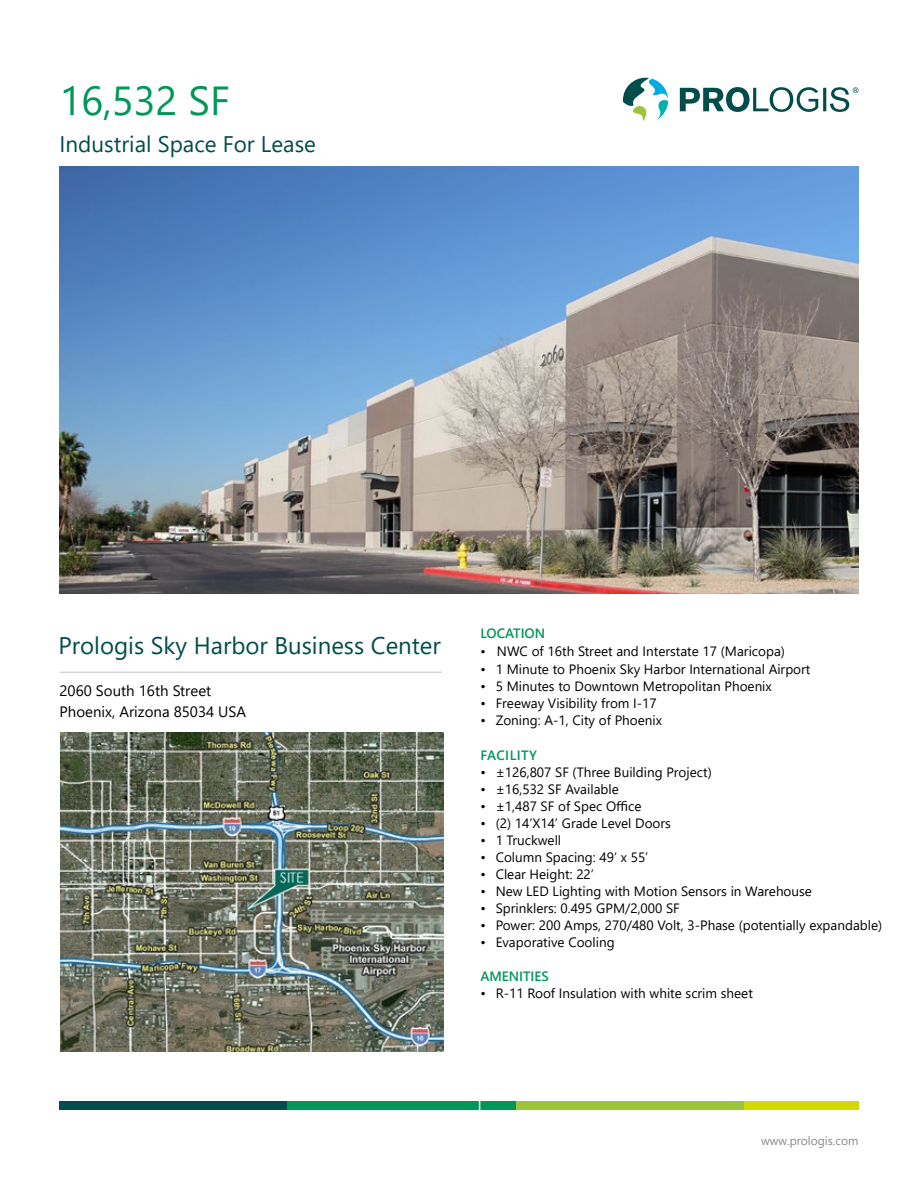
<style>
.page{position:relative;width:918px;height:1188px;background:#fff}
.page>*{position:absolute;margin:0;border:0;box-sizing:border-box;transform-origin:0 0}
.t1{font:40.5px "Segoe UI";color:#009758}
.t2{font:24px "Segoe UI";color:#004d4b}
.t3{font:22.5px "Segoe UI";color:#004d4b}
.t4{font:15px/21px "Segoe UI";color:#000}
.t5{font:13.5px "Segoe UI";color:#000}
.t6{font:600 13.5px "Segoe UI";color:#009758}
.t7{font:600 13.5px "Segoe UI";letter-spacing:.035em;color:#009758}
.t8{font:12px "Segoe UI";color:#878989}
.s1{font-size:13.2px}
</style>
<div class="page">
<div style="left:60px;top:1101px;width:228px;height:9px;background:#004d4b"></div>
<div style="left:516px;top:1101px;width:228px;height:9px;background:#9dc53c"></div>
<div style="left:288px;top:1101px;width:228px;height:9px;background:#009758"></div>
<div style="left:744px;top:1101px;width:114px;height:9px;background:#d3d800"></div>
<hr style="left:60px;top:672px;width:382px;height:1px;background:#c5c5c5">
<img style="left:61px;top:733px;width:382px;height:319px">
<img style="left:60px;top:166px;width:798px;height:428px">
<svg style="left:623px;top:78px;width:45px;height:43px"></svg>
<svg style="left:680px;top:87px;width:178px;height:25px"></svg>
<h1 class="t1" style="left:60px;top:62px;width:172px">16,532 SF</h1>
<h3 class="t3" style="left:60px;top:123px;width:258px">Industrial Space For Lease</h3>
<h2 class="t2" style="left:58px;top:623px;width:384px">Prologis Sky Harbor Business Center</h2>
<p class="t4" style="left:60px;top:679px;width:188px">2060 South 16th Street<br>Phoenix, Arizona 85034 USA</p>
<p class="t6" style="left:480px;top:620px;width:66px">LOCATION</p>
<p class="t5" style="left:480px;top:639px;width:306px"><span class="s1">•</span> NWC of 16th Street and Interstate 17 (Maricopa)</p>
<p class="t5" style="left:480px;top:657px;width:332px">• 1 Minute to Phoenix Sky Harbor International Airport</p>
<p class="t5" style="left:480px;top:674px;width:293px">• 5 Minutes to Downtown Metropolitan Phoenix</p>
<p class="t5" style="left:480px;top:691px;width:178px">• Freeway Visibility from I-17</p>
<p class="t5" style="left:480px;top:708px;width:183px">• Zoning: A-1, City of Phoenix</p>
<p class="t7" style="left:481px;top:743px;width:58px">FACILITY</p>
<p class="t5" style="left:480px;top:760px;width:233px">• ±126,807 SF (Three Building Project)</p>
<p class="t5" style="left:480px;top:777px;width:140px">• ±16,532 SF Available</p>
<p class="t5" style="left:480px;top:794px;width:163px">• ±1,487 SF of Spec Office</p>
<p class="t5" style="left:480px;top:811px;width:192px">• (2) 14’X14’ Grade Level Doors</p>
<p class="t5" style="left:480px;top:828px;width:82px">• 1 Truckwell</p>
<p class="t5" style="left:480px;top:845px;width:170px">• Column Spacing: 49’ x 55’</p>
<p class="t5" style="left:480px;top:862px;width:115px">• Clear Height: 22’</p>
<p class="t5" style="left:480px;top:879px;width:333px">• New LED Lighting with Motion Sensors in Warehouse</p>
<p class="t5" style="left:480px;top:896px;width:201px">• Sprinklers: 0.495 GPM/2,000 SF</p>
<p class="t5" style="left:480px;top:913px;width:403px">• Power: 200 Amps, 270/480 Volt, 3-Phase (potentially expandable)</p>
<p class="t5" style="left:480px;top:930px;width:136px">• Evaporative Cooling</p>
<p class="t6" style="left:480px;top:963px;width:70px">AMENITIES</p>
<p class="t5" style="left:480px;top:980px;width:274px">• R-11 Roof Insulation with white scrim sheet</p>
<p class="t8" style="left:761px;top:1130px;width:99px">www.prologis.com</p>
</div>
